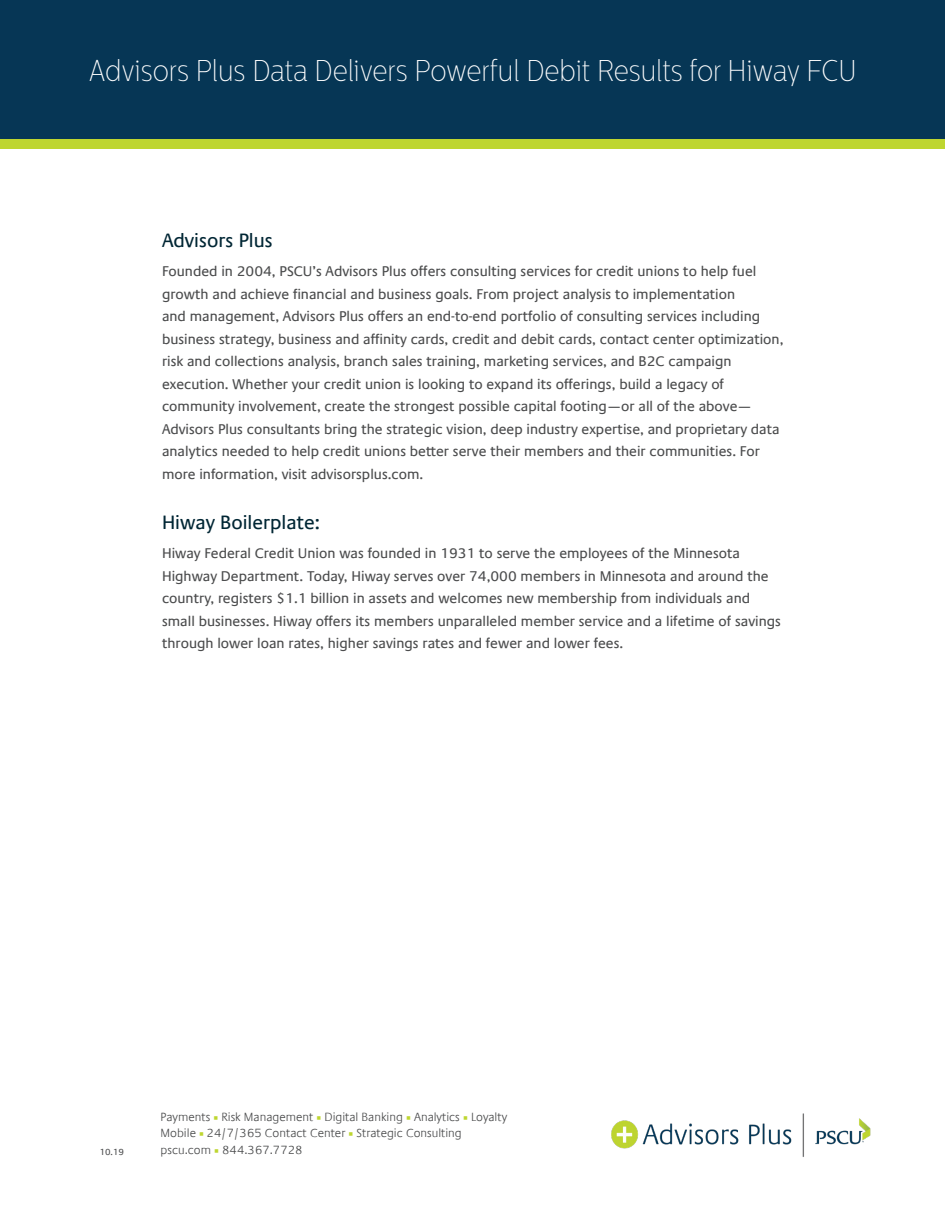
<style>
.page{position:relative;width:945px;height:1215px;background:#fff}
.page>*{position:absolute;margin:0;border:0;box-sizing:border-box;transform-origin:0 0}
.t1{font:100 30px "Centrale Sans Cnd";color:#fff}
.t2{font:19.5px "Praxis Com";color:#002634}
.body_copy{font:14.25px/22.5px "Praxis Com";color:#4b4c4d}
.t3{font:300 12px/16.5px "Praxis Com";color:#4b4c4d}
.t4{font:9px "Praxis Com";color:#4b4c4d}
.s1{font-family:"Minion Pro";font-weight:400;color:#bed630}
</style>
<div class="page">
<div style="left:0;top:139px;width:945px;height:10px;background:#bed630"></div>
<div style="left:0;top:0;width:945px;height:139px;background:#063655"></div>
<img style="left:611px;top:1113px;width:260px;height:44px">
<p class="t1" style="left:89px;top:53px;width:770px">Advisors Plus Data Delivers Powerful Debit Results for Hiway FCU</p>
<h3 class="t2" style="left:162px;top:229px;width:112px">Advisors Plus</h3>
<p class="body_copy" style="left:162px;top:260px;width:623px">Founded in 2004, PSCU’s Advisors Plus offers consulting services for credit unions to help fuel growth and achieve financial and business goals. From project analysis to implementation<br>and management, Advisors Plus offers an end-to-end portfolio of consulting services including business strategy, business and affinity cards, credit and debit cards, contact center optimization, risk and collections analysis, branch sales training, marketing services, and B2C campaign execution. Whether your credit union is looking to expand its offerings, build a legacy of community involvement, create the strongest possible capital footing—or all of the above— Advisors Plus consultants bring the strategic vision, deep industry expertise, and proprietary data analytics needed to help credit unions better serve their members and their communities. For more information, visit advisorsplus.com.</p>
<h3 class="t2" style="left:162px;top:511px;width:160px">Hiway Boilerplate:</h3>
<p class="body_copy" style="left:162px;top:542px;width:621px">Hiway Federal Credit Union was founded in 1931 to serve the employees of the Minnesota Highway Department. Today, Hiway serves over 74,000 members in Minnesota and around the country, registers $1.1 billion in assets and welcomes new membership from individuals and small businesses. Hiway offers its members unparalleled member service and a lifetime of savings through lower loan rates, higher savings rates and fewer and lower fees.</p>
<p class="t4" style="left:99px;top:1147px;width:26px">10.19</p>
<p class="t3" style="left:161px;top:1109px;width:348px">Payments <span class="s1">■</span> Risk Management <span class="s1">■</span> Digital Banking <span class="s1">■</span> Analytics <span class="s1">■</span> Loyalty<br>Mobile <span class="s1">■</span> 24/7/365 Contact Center <span class="s1">■</span> Strategic Consulting</p>
<p class="t3" style="left:161px;top:1142px;width:143px">pscu.com <span class="s1">■</span> 844.367.7728</p>
</div>
